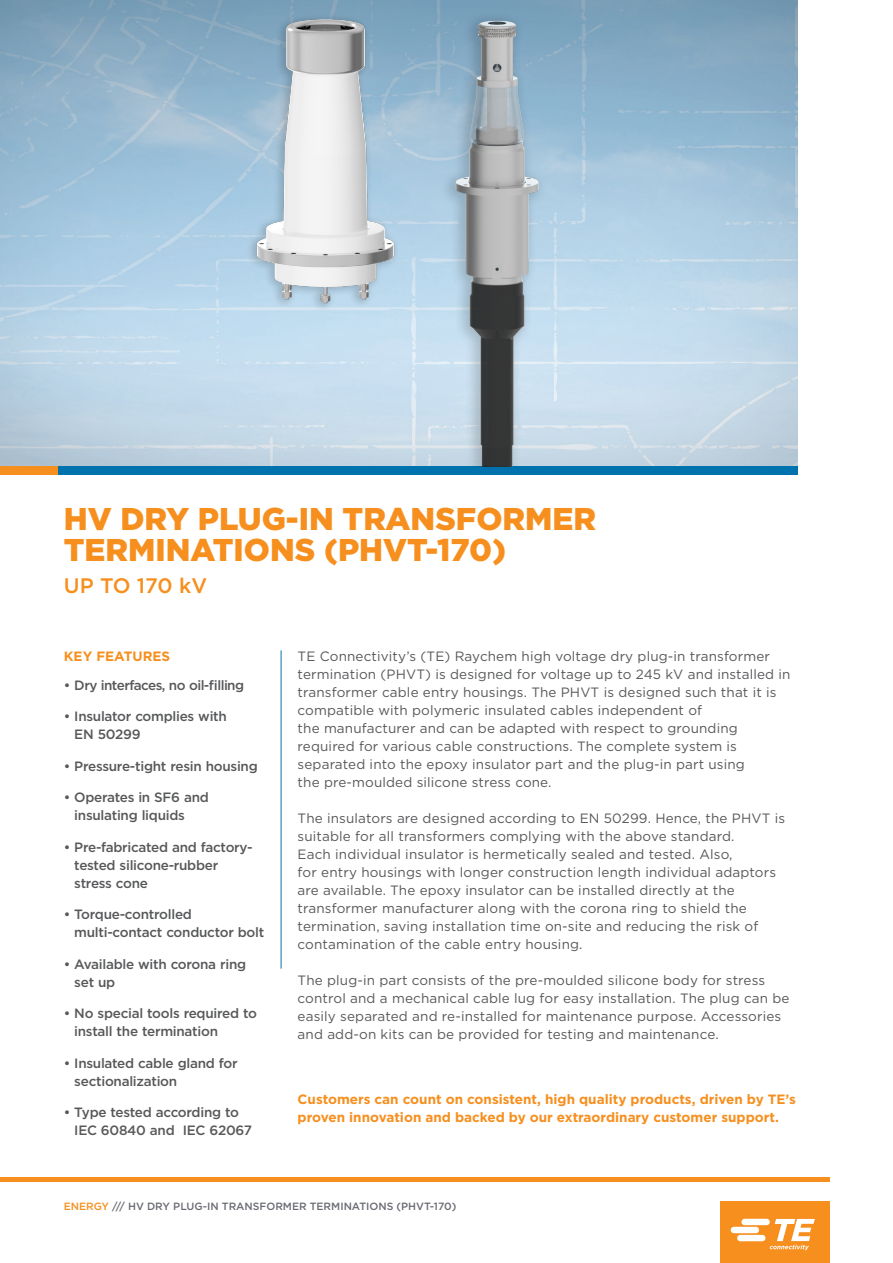
<style>
.page{position:relative;width:893px;height:1263px;background:#fff}
.page>*{position:absolute;margin:0;border:0;box-sizing:border-box;transform-origin:0 0}
.Cover_-_Main_Headlin{font:900 31.5px/31.5px "Gotham";color:#f68f1e}
.Cover_-_Subhead{font:500 21px "Gotham";color:#f68f1e}
.Main_Body_Copy{font:13.5px/18px "Gotham";letter-spacing:.01em;color:#57585a}
.Key_Features_-_Bulle{font:500 13.5px/18px "Gotham";letter-spacing:-.02em;color:#57585a}
.Cover_-_Closing_Copy{font:700 13.5px/18px "Gotham";color:#f68f1e}
.Key_Features_-_Bulle-2{font:500 13.5px "Gotham";letter-spacing:-.04em;color:#57585a}
.KEY_FEATURE__TITLE{font:700 13.5px "Gotham";color:#f68f1e}
.WP_Footer_Info{font:500 10.5px "Gotham";color:#696b73}
.s1{color:#f68f1e}
</style>
<div class="page">
<img style="left:0;top:0;width:181px;height:466px">
<hr style="left:281px;top:650px;width:1px;height:318px;background:#0073ae">
<div style="left:0;top:466px;width:58px;height:9px;background:#f68f1e"></div>
<div style="left:58px;top:466px;width:739px;height:9px;background:#0073ae"></div>
<hr style="left:0;top:1177px;width:829px;height:4px;background:#f68f1e">
<div style="left:720px;top:1201px;width:109px;height:62px;background:#f68f1e"></div>
<svg style="left:731px;top:1219px;width:84px;height:31px"></svg>
<img style="left:105px;top:0;width:76px;height:326px">
<img style="left:181px;top:0;width:617px;height:466px">
<p class="Cover_-_Main_Headlin" style="left:64px;top:503px;width:534px">HV DRY PLUG-IN TRANSFORMER<br>TERMINATIONS (PHVT-170)</p>
<p class="Cover_-_Subhead" style="left:64px;top:572px;width:145px">UP TO 170 kV</p>
<p class="KEY_FEATURE__TITLE" style="left:64px;top:647px;width:108px">KEY FEATURES</p>
<p class="Main_Body_Copy" style="left:298px;top:647px;width:494px">TE Connectivity’s (TE) Raychem high voltage dry plug-in transformer termination (PHVT) is designed for voltage up to 245 kV and installed in transformer cable entry housings. The PHVT is designed such that it is compatible with polymeric insulated cables independent of<br>the manufacturer and can be adapted with respect to grounding required for various cable constructions. The complete system is separated into the epoxy insulator part and the plug-in part using<br>the pre-moulded silicone stress cone.</p>
<p class="Main_Body_Copy" style="left:298px;top:809px;width:489px">The insulators are designed according to EN 50299. Hence, the PHVT is suitable for all transformers complying with the above standard.<br>Each individual insulator is hermetically sealed and tested. Also,<br>for entry housings with longer construction length individual adaptors are available. The epoxy insulator can be installed directly at the transformer manufacturer along with the corona ring to shield the termination, saving installation time on-site and reducing the risk of contamination of the cable entry housing.</p>
<p class="Main_Body_Copy" style="left:298px;top:971px;width:493px">The plug-in part consists of the pre-moulded silicone body for stress control and a mechanical cable lug for easy installation. The plug can be easily separated and re-installed for maintenance purpose. Accessories and add-on kits can be provided for testing and maintenance.</p>
<p class="Key_Features_-_Bulle-2" style="left:64px;top:676px;width:182px">• Dry interfaces, no oil-filling</p>
<p class="Key_Features_-_Bulle" style="left:74px;top:707px;width:154px;text-indent:-11px">• Insulator complies with<br>EN 50299</p>
<p class="Key_Features_-_Bulle" style="left:64px;top:757px;width:195px">• Pressure-tight resin housing</p>
<p class="Key_Features_-_Bulle" style="left:74px;top:788px;width:136px;text-indent:-11px">• Operates in SF6 and insulating liquids</p>
<p class="Key_Features_-_Bulle" style="left:74px;top:838px;width:180px;text-indent:-11px">• Pre-fabricated and factory&shy;tested silicone-rubber stress cone</p>
<p class="Key_Features_-_Bulle" style="left:74px;top:905px;width:192px;text-indent:-11px">• Torque-controlled multi-contact conductor bolt</p>
<p class="Key_Features_-_Bulle" style="left:74px;top:955px;width:173px;text-indent:-11px">• Available with corona ring set up</p>
<p class="Key_Features_-_Bulle" style="left:74px;top:1004px;width:184px;text-indent:-11px">• No special tools required to install the termination</p>
<p class="Key_Features_-_Bulle" style="left:74px;top:1054px;width:165px;text-indent:-11px">• Insulated cable gland for sectionalization</p>
<p class="Key_Features_-_Bulle" style="left:74px;top:1103px;width:179px;text-indent:-11px">• Type tested according to<br>IEC 60840 and IEC 62067</p>
<p class="Cover_-_Closing_Copy" style="left:298px;top:1090px;width:500px">Customers can count on consistent, high quality products, driven by TE’s proven innovation and backed by our extraordinary customer support.</p>
<p class="WP_Footer_Info" style="left:64px;top:1199px;width:394px"><span class="s1">ENERGY</span> /// HV DRY PLUG-IN TRANSFORMER TERMINATIONS (PHVT-170)</p>
</div>
